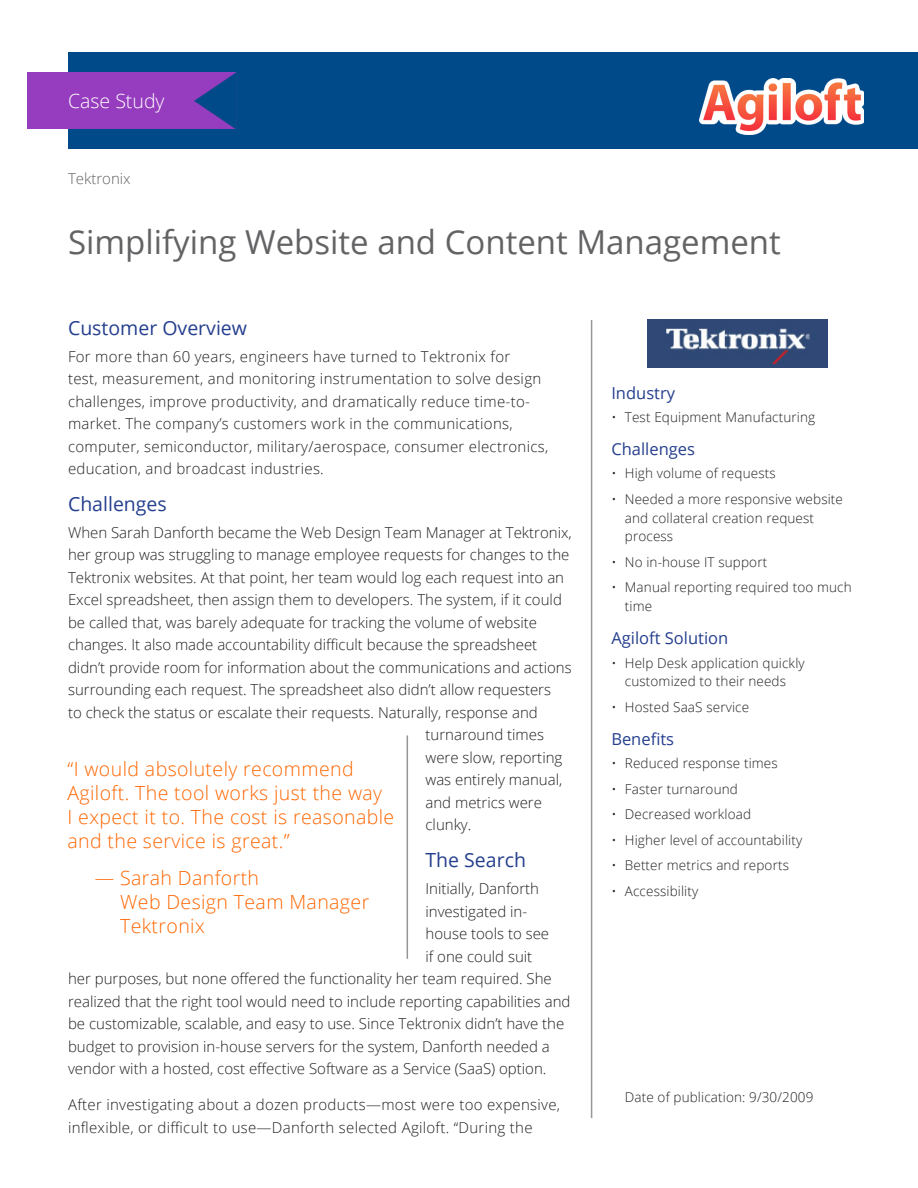
<style>
.page{position:relative;width:918px;height:1188px;background:#fff}
.page>*{position:absolute;margin:0;border:0;box-sizing:border-box;transform-origin:0 0}
.B_title{font:33px "Open Sans";color:#636366}
.Quotes{font:300 19.5px/24px "Open Sans";letter-spacing:.02em;color:#ff6500}
.Body_Headings{font:19.5px "Open Sans";color:#253f8e}
.t1{font:300 19.5px "Open Sans";color:#fff}
.Bullet_Headings{font:16.5px "Open Sans";color:#253f8e}
.Body{font:300 15px "Open Sans";color:#231f20}
.Body-2{font:300 15px/22.5px "Open Sans";letter-spacing:.02em;color:#231f20}
.Body_Headings-2{font:300 15px "Open Sans";color:#636366}
.t2{font:300 13.5px/18.8px "Open Sans";letter-spacing:.01em;color:#231f20}
</style>
<div class="page">
<div style="left:68px;top:53px;width:850px;height:96px;background:#004a89"></div>
<hr style="left:591px;top:320px;width:1px;height:798px;background:#969696">
<hr style="left:407px;top:735px;width:1px;height:224px;background:#969696">
<div style="left:27px;top:73px;width:208px;height:56px;background:#963cbe"></div>
<svg style="left:193px;top:72px;width:44px;height:58px"></svg>
<img style="left:700px;top:78px;width:164px;height:57px">
<img style="left:647px;top:320px;width:181px;height:48px">
<p class="t1" style="left:68px;top:88px;width:98px">Case Study</p>
<p class="t1" style="left:53px;top:90px;width:98px">Case Study</p>
<p class="Body_Headings-2" style="left:68px;top:168px;width:64px">Tektronix</p>
<p class="B_title" style="left:68px;top:219px;width:714px">Simplifying Website and Content Management</p>
<p class="Body_Headings" style="left:68px;top:314px;width:181px">Customer Overview</p>
<p class="Body-2" style="left:68px;top:345px;width:482px">For more than 60 years, engineers have turned to Tektronix for<br>test, measurement, and monitoring instrumentation to solve design challenges, improve productivity, and dramatically reduce time-to&shy;market. The company’s customers work in the communications, computer, semiconductor, military/aerospace, consumer electronics, education, and broadcast industries.</p>
<p class="Body_Headings" style="left:68px;top:491px;width:100px">Challenges</p>
<p class="Body" style="left:68px;top:522px;width:505px">When Sarah Danforth became the Web Design Team Manager at Tektronix,</p>
<p class="Body" style="left:68px;top:545px;width:503px">her group was struggling to manage employee requests for changes to the</p>
<p class="Body" style="left:68px;top:567px;width:498px">Tektronix websites. At that point, her team would log each request into an</p>
<p class="Body" style="left:68px;top:590px;width:495px">Excel spreadsheet, then assign them to developers. The system, if it could</p>
<p class="Body" style="left:68px;top:612px;width:471px">be called that, was barely adequate for tracking the volume of website</p>
<p class="Body" style="left:68px;top:635px;width:471px">changes. It also made accountability difficult because the spreadsheet</p>
<p class="Body" style="left:68px;top:657px;width:505px">didn’t provide room for information about the communications and actions</p>
<p class="Body" style="left:68px;top:680px;width:485px">surrounding each request. The spreadsheet also didn’t allow requesters</p>
<p class="Body" style="left:68px;top:702px;width:471px">to check the status or escalate their requests. Naturally, response and</p>
<p class="Body" style="left:426px;top:725px;width:120px">turnaround times</p>
<p class="Body" style="left:426px;top:747px;width:138px">were slow, reporting</p>
<p class="Body" style="left:426px;top:770px;width:138px">was entirely manual,</p>
<p class="Body" style="left:426px;top:792px;width:118px">and metrics were</p>
<p class="Body" style="left:426px;top:815px;width:47px">clunky.</p>
<p class="Body_Headings" style="left:426px;top:847px;width:102px">The Search</p>
<p class="Body" style="left:426px;top:878px;width:115px">Initially, Danforth</p>
<p class="Body" style="left:426px;top:901px;width:103px">investigated in-</p>
<p class="Body" style="left:426px;top:923px;width:125px">house tools to see</p>
<p class="Body" style="left:426px;top:946px;width:108px">if one could suit</p>
<p class="Body" style="left:68px;top:968px;width:485px">her purposes, but none offered the functionality her team required. She</p>
<p class="Body" style="left:68px;top:991px;width:504px">realized that the right tool would need to include reporting capabilities and</p>
<p class="Body" style="left:68px;top:1013px;width:498px">be customizable, scalable, and easy to use. Since Tektronix didn’t have the</p>
<p class="Body" style="left:68px;top:1036px;width:483px">budget to provision in-house servers for the system, Danforth needed a</p>
<p class="Body" style="left:68px;top:1058px;width:480px">vendor with a hosted, cost effective Software as a Service (SaaS) option.</p>
<p class="Body-2" style="left:68px;top:1093px;width:494px">After investigating about a dozen products—most were too expensive, inflexible, or difficult to use—Danforth selected Agiloft. “During the</p>
<p class="Quotes" style="left:68px;top:756px;width:328px">“I would absolutely recommend<br>Agiloft. The tool works just the way<br>I expect it to. The cost is reasonable and the service is great.”</p>
<p class="Quotes" style="left:120px;top:866px;width:251px;text-indent:-25px">— Sarah Danforth<br>Web Design Team Manager<br>Tektronix</p>
<p class="Bullet_Headings" style="left:611px;top:382px;width:65px">Industry</p>
<p class="t2" style="left:611px;top:407px;width:205px">• Test Equipment Manufacturing</p>
<p class="Bullet_Headings" style="left:611px;top:438px;width:85px">Challenges</p>
<p class="t2" style="left:611px;top:464px;width:166px">• High volume of requests</p>
<p class="t2" style="left:625px;top:489px;width:220px;text-indent:-14px">• Needed a more responsive website and collateral creation request process</p>
<p class="t2" style="left:611px;top:552px;width:157px">• No in-house IT support</p>
<p class="t2" style="left:625px;top:578px;width:228px;text-indent:-14px">• Manual reporting required too much time</p>
<p class="Bullet_Headings" style="left:611px;top:627px;width:118px">Agiloft Solution</p>
<p class="t2" style="left:611px;top:653px;width:195px;text-align:center">• Help Desk application quickly customized to their needs</p>
<p class="t2" style="left:611px;top:697px;width:139px">• Hosted SaaS service</p>
<p class="Bullet_Headings" style="left:611px;top:728px;width:64px">Benefits</p>
<p class="t2" style="left:611px;top:754px;width:168px">• Reduced response times</p>
<p class="t2" style="left:611px;top:779px;width:128px">• Faster turnaround</p>
<p class="t2" style="left:611px;top:805px;width:141px">• Decreased workload</p>
<p class="t2" style="left:611px;top:830px;width:192px">• Higher level of accountability</p>
<p class="t2" style="left:611px;top:856px;width:179px">• Better metrics and reports</p>
<p class="t2" style="left:611px;top:881px;width:88px">• Accessibility</p>
<p class="t2" style="left:625px;top:1087px;width:190px">Date of publication: 9/30/2009</p>
</div>
